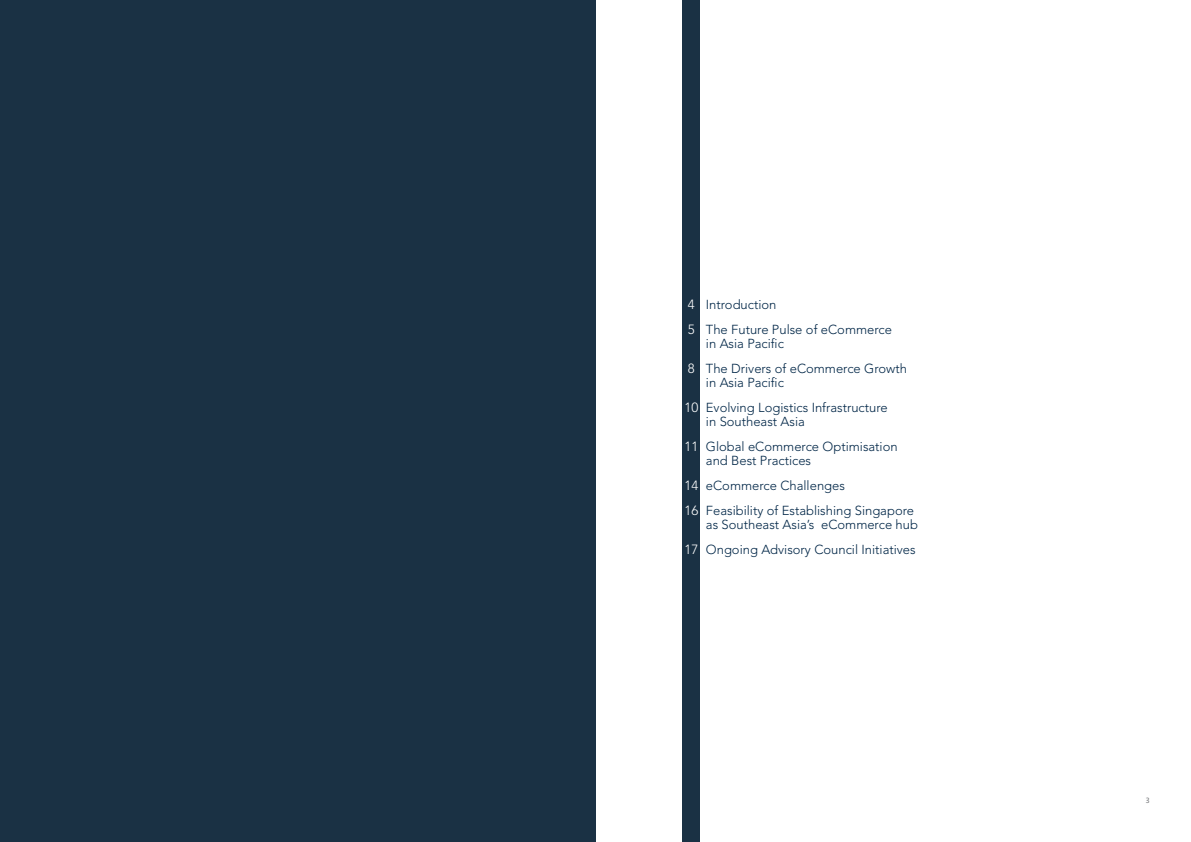
<style>
.page{position:relative;width:1191px;height:842px;background:#fff}
.page>*{position:absolute;margin:0;border:0;box-sizing:border-box;transform-origin:0 0}
.t1{font:300 13.3px/24.9px "Avenir";color:#fff}
.t2{font:300 13px/25px "Avenir";color:#002647}
.t3{font:8px "Seravek";color:#77787b}
</style>
<div class="page">
<hr style="left:595px;top:0;width:1px;height:842px;background:#58595b">
<div style="left:0;top:0;width:595px;height:842px;background:#1a3144"></div>
<div style="left:682px;top:0;width:18px;height:842px;background:#1a3144"></div>
<p class="t1" style="left:688px;top:292px;width:8px">4</p>
<p class="t1" style="left:688px;top:317px;width:8px">5</p>
<p class="t1" style="left:688px;top:356px;width:8px">8</p>
<p class="t1" style="left:684px;top:395px;width:15px">10</p>
<p class="t1" style="left:684px;top:434px;width:15px">11</p>
<p class="t1" style="left:684px;top:473px;width:15px">14<br>16</p>
<p class="t1" style="left:684px;top:537px;width:15px">17</p>
<p class="t2" style="left:706px;top:292px;width:187px">Introduction<br>The Future Pulse of eCommerce</p>
<p class="t2" style="left:706px;top:331px;width:202px">in Asia Pacific<br>The Drivers of eCommerce Growth</p>
<p class="t2" style="left:706px;top:370px;width:183px">in Asia Pacific<br>Evolving Logistics Infrastructure</p>
<p class="t2" style="left:706px;top:409px;width:193px">in Southeast Asia<br>Global eCommerce Optimisation</p>
<p class="t2" style="left:706px;top:448px;width:210px">and Best Practices<br>eCommerce Challenges<br>Feasibility of Establishing Singapore</p>
<p class="t2" style="left:706px;top:512px;width:214px">as Southeast Asia’s eCommerce hub<br>Ongoing Advisory Council Initiatives</p>
<p class="t3" style="left:1146px;top:795px;width:5px">3</p>
</div>
